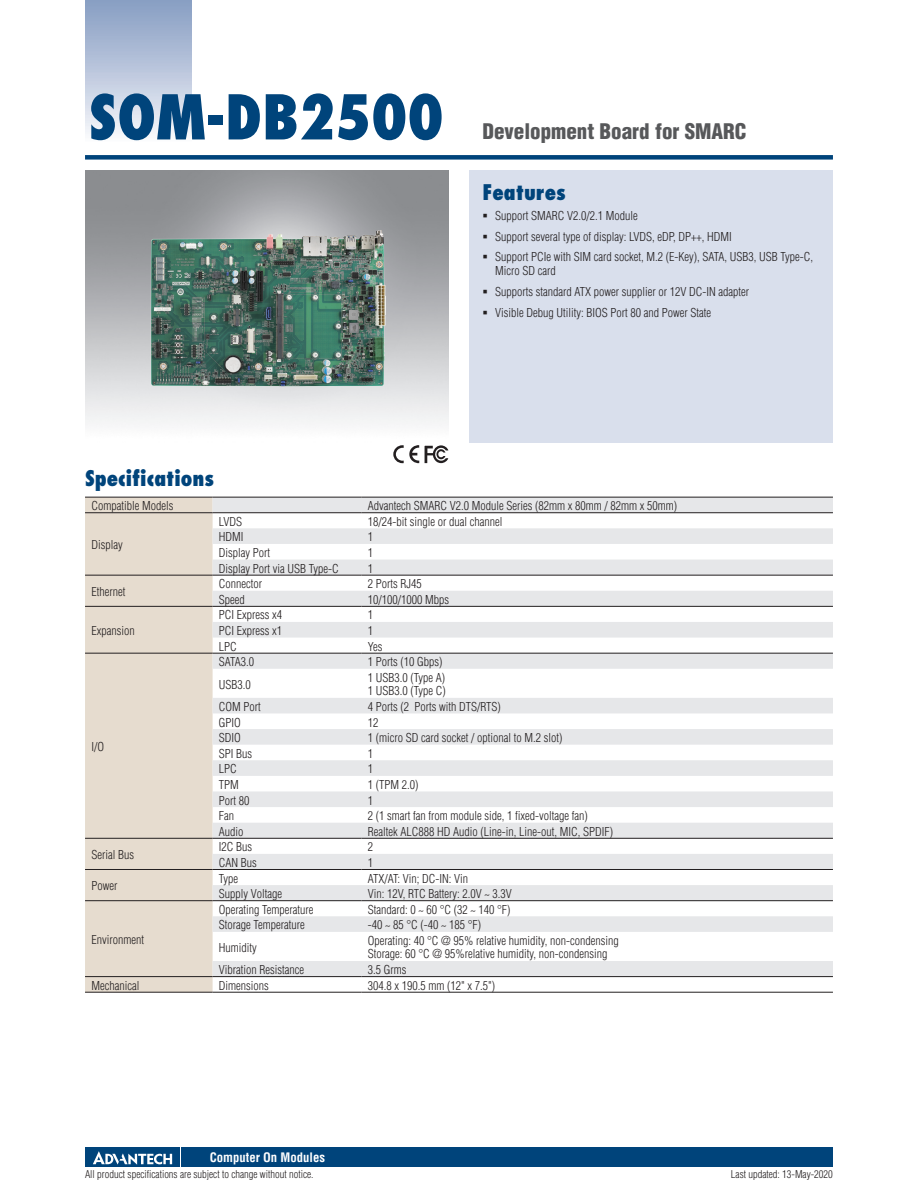
<style>
.page{position:relative;width:918px;height:1188px;background:#fff}
.page>*{position:absolute;margin:0;border:0;box-sizing:border-box;transform-origin:0 0}
.t1{font:800 condensed 60px "Futura";color:#00447b}
.t2{font:900 condensed 21px "Helvetica";color:#57585a}
.t3{font:800 condensed 21px "Futura";color:#00447b}
.t4{font:700 condensed 12.75px "Helvetica";color:#fff}
.t5{font:300 condensed 12px/20.7px "Helvetica";color:#231f20}
.t6{font:300 condensed 10.5px "Helvetica";color:#231f20}
</style>
<div class="page">
<div style="left:85px;top:155px;width:748px;height:5px;background:#00447b"></div>
<div style="left:85px;top:0;width:106px;height:143px;background:linear-gradient(to bottom,#849bc1,#f9fafc)"></div>
<div style="left:182px;top:1147px;width:651px;height:20px;background:#00447b"></div>
<div style="left:85px;top:1147px;width:95px;height:20px;background:#00447b"></div>
<svg style="left:93px;top:1151px;width:79px;height:14px"></svg>
<div style="left:470px;top:170px;width:363px;height:272px;background:#d9dfec"></div>
<svg style="left:393px;top:445px;width:26px;height:19px"></svg>
<svg style="left:425px;top:445px;width:23px;height:18px"></svg>
<div style="left:85px;top:498px;width:128px;height:494px;background:#e6dccf"></div>
<svg style="left:213px;top:498px;width:620px;height:478px"></svg>
<hr style="left:85px;top:497px;width:128px;height:1px;background:#231f20">
<hr style="left:213px;top:497px;width:148px;height:1px;background:#231f20">
<hr style="left:361px;top:497px;width:472px;height:1px;background:#231f20">
<hr style="left:85px;top:512px;width:128px;height:1px;background:#231f20">
<hr style="left:213px;top:512px;width:148px;height:1px;background:#231f20">
<hr style="left:361px;top:512px;width:472px;height:1px;background:#231f20">
<hr style="left:85px;top:575px;width:128px;height:1px;background:#231f20">
<hr style="left:213px;top:575px;width:148px;height:1px;background:#231f20">
<hr style="left:361px;top:575px;width:472px;height:1px;background:#231f20">
<hr style="left:85px;top:606px;width:128px;height:1px;background:#231f20">
<hr style="left:85px;top:653px;width:128px;height:1px;background:#231f20">
<hr style="left:213px;top:606px;width:148px;height:1px;background:#231f20">
<hr style="left:361px;top:606px;width:472px;height:1px;background:#231f20">
<hr style="left:213px;top:653px;width:148px;height:1px;background:#231f20">
<hr style="left:361px;top:653px;width:472px;height:1px;background:#231f20">
<hr style="left:85px;top:838px;width:128px;height:1px;background:#231f20">
<hr style="left:213px;top:838px;width:148px;height:1px;background:#231f20">
<hr style="left:361px;top:838px;width:472px;height:1px;background:#231f20">
<hr style="left:85px;top:869px;width:128px;height:1px;background:#231f20">
<hr style="left:85px;top:900px;width:128px;height:1px;background:#231f20">
<hr style="left:213px;top:869px;width:148px;height:1px;background:#231f20">
<hr style="left:361px;top:869px;width:472px;height:1px;background:#231f20">
<hr style="left:213px;top:900px;width:148px;height:1px;background:#231f20">
<hr style="left:361px;top:900px;width:472px;height:1px;background:#231f20">
<hr style="left:85px;top:976px;width:128px;height:1px;background:#231f20">
<hr style="left:213px;top:976px;width:148px;height:1px;background:#231f20">
<hr style="left:361px;top:976px;width:472px;height:1px;background:#231f20">
<hr style="left:85px;top:992px;width:128px;height:1px;background:#231f20">
<hr style="left:213px;top:992px;width:148px;height:1px;background:#231f20">
<hr style="left:361px;top:992px;width:472px;height:1px;background:#231f20">
<img style="left:119px;top:211px;width:300px;height:193px">
<h1 class="t1" style="left:89px;top:80px;width:356px">SOM-DB2500</h1>
<h2 class="t2" style="left:482px;top:119px;width:266px">Development Board for SMARC</h2>
<h2 class="t3" style="left:482px;top:179px;width:85px">Features</h2>
<p class="t5" style="left:495px;top:205px;width:319px">Support SMARC V2.0/2.1 Module<br>Support several type of display: LVDS, eDP, DP++, HDMI<br>Support PCIe with SIM card socket, M.2 (E-Key), SATA, USB3, USB Type-C,</p>
<p class="t5" style="left:495px;top:261px;width:255px">Micro SD card<br>Supports standard ATX power supplier or 12V DC-IN adapter<br>Visible Debug Utility: BIOS Port 80 and Power State</p>
<h2 class="t3" style="left:85px;top:465px;width:131px">Specifications</h2>
<p class="t5" style="left:91px;top:495px;width:83px">Compatible Models</p>
<p class="t5" style="left:368px;top:495px;width:311px">Advantech SMARC V2.0 Module Series (82mm x 80mm / 82mm x 50mm)</p>
<p class="t5" style="left:91px;top:534px;width:33px">Display</p>
<p class="t5" style="left:219px;top:511px;width:25px">LVDS</p>
<p class="t5" style="left:368px;top:511px;width:136px">18/24-bit single or dual channel</p>
<p class="t5" style="left:219px;top:527px;width:26px">HDMI</p>
<p class="t5" style="left:368px;top:527px;width:7px">1</p>
<p class="t5" style="left:219px;top:542px;width:53px">Display Port</p>
<p class="t5" style="left:368px;top:542px;width:7px">1</p>
<p class="t5" style="left:219px;top:558px;width:121px">Display Port via USB Type-C</p>
<p class="t5" style="left:368px;top:558px;width:7px">1</p>
<p class="t5" style="left:91px;top:581px;width:35px">Ethernet</p>
<p class="t5" style="left:91px;top:620px;width:45px">Expansion</p>
<p class="t5" style="left:91px;top:736px;width:14px">I/O</p>
<p class="t5" style="left:91px;top:844px;width:44px">Serial Bus</p>
<p class="t5" style="left:91px;top:876px;width:28px">Power</p>
<p class="t5" style="left:91px;top:929px;width:54px">Environment</p>
<p class="t5" style="left:219px;top:573px;width:45px">Connector</p>
<p class="t5" style="left:368px;top:573px;width:55px">2 Ports RJ45</p>
<p class="t5" style="left:219px;top:589px;width:27px">Speed</p>
<p class="t5" style="left:368px;top:589px;width:83px">10/100/1000 Mbps</p>
<p class="t5" style="left:219px;top:605px;width:65px">PCI Express x4</p>
<p class="t5" style="left:368px;top:605px;width:7px">1</p>
<p class="t5" style="left:219px;top:620px;width:65px">PCI Express x1</p>
<p class="t5" style="left:368px;top:620px;width:7px">1</p>
<p class="t5" style="left:219px;top:636px;width:19px">LPC</p>
<p class="t5" style="left:368px;top:636px;width:16px">Yes</p>
<p class="t5" style="left:219px;top:651px;width:37px">SATA3.0</p>
<p class="t5" style="left:368px;top:651px;width:76px">1 Ports (10 Gbps)</p>
<p class="t5" style="left:219px;top:674px;width:33px">USB3.0</p>
<p class="t5" style="left:368px;top:671px;width:79px;line-height:13.5px">1 USB3.0 (Type A)<br>1 USB3.0 (Type C)</p>
<p class="t5" style="left:219px;top:696px;width:43px">COM Port</p>
<p class="t5" style="left:368px;top:696px;width:135px">4 Ports (2 Ports with DTS/RTS)</p>
<p class="t5" style="left:219px;top:712px;width:24px">GPIO</p>
<p class="t5" style="left:368px;top:712px;width:12px">12</p>
<p class="t5" style="left:219px;top:727px;width:24px">SDIO</p>
<p class="t5" style="left:368px;top:727px;width:196px">1 (micro SD card socket / optional to M.2 slot)</p>
<p class="t5" style="left:219px;top:743px;width:35px">SPI Bus</p>
<p class="t5" style="left:368px;top:743px;width:7px">1</p>
<p class="t5" style="left:219px;top:759px;width:19px">LPC</p>
<p class="t5" style="left:368px;top:759px;width:7px">1</p>
<p class="t5" style="left:219px;top:774px;width:21px">TPM</p>
<p class="t5" style="left:368px;top:774px;width:52px">1 (TPM 2.0)</p>
<p class="t5" style="left:219px;top:790px;width:32px">Port 80</p>
<p class="t5" style="left:368px;top:790px;width:7px">1</p>
<p class="t5" style="left:219px;top:805px;width:17px">Fan</p>
<p class="t5" style="left:368px;top:805px;width:221px">2 (1 smart fan from module side, 1 fixed-voltage fan)</p>
<p class="t5" style="left:219px;top:821px;width:26px">Audio</p>
<p class="t5" style="left:368px;top:821px;width:247px">Realtek ALC888 HD Audio (Line-in, Line-out, MIC, SPDIF)</p>
<p class="t5" style="left:219px;top:837px;width:35px">I2C Bus</p>
<p class="t5" style="left:368px;top:837px;width:7px">2</p>
<p class="t5" style="left:219px;top:852px;width:40px">CAN Bus</p>
<p class="t5" style="left:368px;top:852px;width:7px">1</p>
<p class="t5" style="left:219px;top:868px;width:21px">Type</p>
<p class="t5" style="left:368px;top:868px;width:102px">ATX/AT: Vin; DC-IN: Vin</p>
<p class="t5" style="left:219px;top:883px;width:65px">Supply Voltage</p>
<p class="t5" style="left:368px;top:883px;width:146px">Vin: 12V, RTC Battery: 2.0V ~ 3.3V</p>
<p class="t5" style="left:219px;top:899px;width:96px">Operating Temperature</p>
<p class="t5" style="left:368px;top:899px;width:144px">Standard: 0 ~ 60 °C (32 ~ 140 °F)</p>
<p class="t5" style="left:219px;top:915px;width:87px">Storage Temperature</p>
<p class="t5" style="left:368px;top:915px;width:115px">-40 ~ 85 °C (-40 ~ 185 °F)</p>
<p class="t5" style="left:219px;top:937px;width:39px">Humidity</p>
<p class="t5" style="left:368px;top:934px;width:252px;line-height:13.5px">Operating: 40 °C @ 95% relative humidity, non-condensing<br>Storage: 60 °C @ 95%relative humidity, non-condensing</p>
<p class="t5" style="left:219px;top:959px;width:87px">Vibration Resistance</p>
<p class="t5" style="left:368px;top:959px;width:40px">3.5 Grms</p>
<p class="t5" style="left:91px;top:975px;width:49px">Mechanical</p>
<p class="t5" style="left:219px;top:975px;width:51px">Dimensions</p>
<p class="t5" style="left:368px;top:975px;width:129px">304.8 x 190.5 mm (12" x 7.5")</p>
<p class="t4" style="left:210px;top:1150px;width:117px">Computer On Modules</p>
<p class="t6" style="left:85px;top:1168px;width:230px">All product specifications are subject to change without notice.</p>
<p class="t6" style="left:731px;top:1168px;width:104px">Last updated: 13-May-2020</p>
</div>
